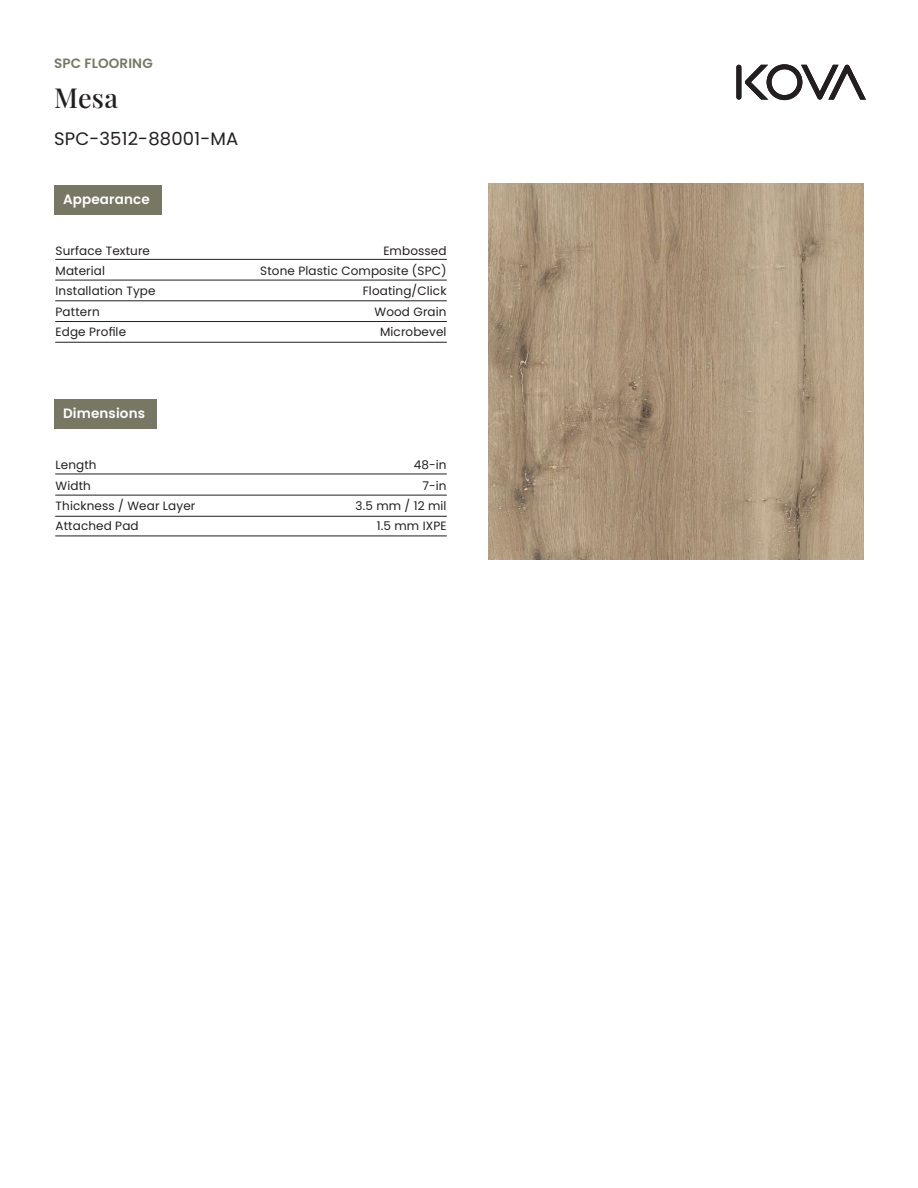
<style>
.page{position:relative;width:918px;height:1188px;background:#fff}
.page>*{position:absolute;margin:0;border:0;box-sizing:border-box;transform-origin:0 0}
.t1{font:500 27px "Playfair Display";color:#231f20}
.t2{font:18px "Poppins";letter-spacing:.01em;color:#231f20}
.t3{font:600 13.5px "Poppins";letter-spacing:.01em;color:#fff}
.t4{font:600 13.5px "Poppins";letter-spacing:.01em;color:#777764}
.t5{font:12px/20.4px "Poppins";letter-spacing:.01em;color:#231f20}
</style>
<div class="page">
<hr style="left:55px;top:536px;width:392px;height:1px;background:#231f20">
<hr style="left:55px;top:516px;width:392px;height:1px;background:#231f20">
<hr style="left:55px;top:495px;width:392px;height:1px;background:#231f20">
<hr style="left:55px;top:474px;width:392px;height:1px;background:#231f20">
<div style="left:54px;top:400px;width:102px;height:29px;background:#777764"></div>
<div style="left:54px;top:185px;width:108px;height:29px;background:#777764"></div>
<hr style="left:55px;top:259px;width:392px;height:1px;background:#231f20">
<hr style="left:55px;top:280px;width:392px;height:1px;background:#231f20">
<hr style="left:55px;top:301px;width:392px;height:1px;background:#231f20">
<hr style="left:55px;top:321px;width:392px;height:1px;background:#231f20">
<hr style="left:55px;top:342px;width:392px;height:1px;background:#231f20">
<div style="left:736px;top:65px;width:5px;height:35px;background:#231f20;border-radius:3px"></div>
<svg style="left:745px;top:64px;width:121px;height:36px"></svg>
<img style="left:488px;top:184px;width:376px;height:376px">
<p class="t4" style="left:54px;top:56px;width:100px">SPC FLOORING</p>
<p class="t1" style="left:54px;top:76px;width:65px">Mesa</p>
<p class="t2" style="left:54px;top:128px;width:186px">SPC-3512-88001-MA</p>
<p class="t3" style="left:63px;top:191px;width:88px">Appearance</p>
<p class="t5" style="left:56px;top:240px;width:101px">Surface Texture<br>Material<br>Installation Type<br>Pattern<br>Edge Profile</p>
<p class="t5" style="left:260px;top:240px;width:188px;text-align:right">Embossed<br>Stone Plastic Composite (SPC)<br>Floating/Click<br>Wood Grain<br>Microbevel</p>
<p class="t3" style="left:63px;top:406px;width:84px">Dimensions</p>
<p class="t5" style="left:56px;top:455px;width:141px">Length<br>Width<br>Thickness / Wear Layer<br>Attached Pad</p>
<p class="t5" style="left:356px;top:455px;width:93px;text-align:right">48-in<br>7-in<br>3.5 mm / 12 mil<br>1.5 mm IXPE</p>
</div>
